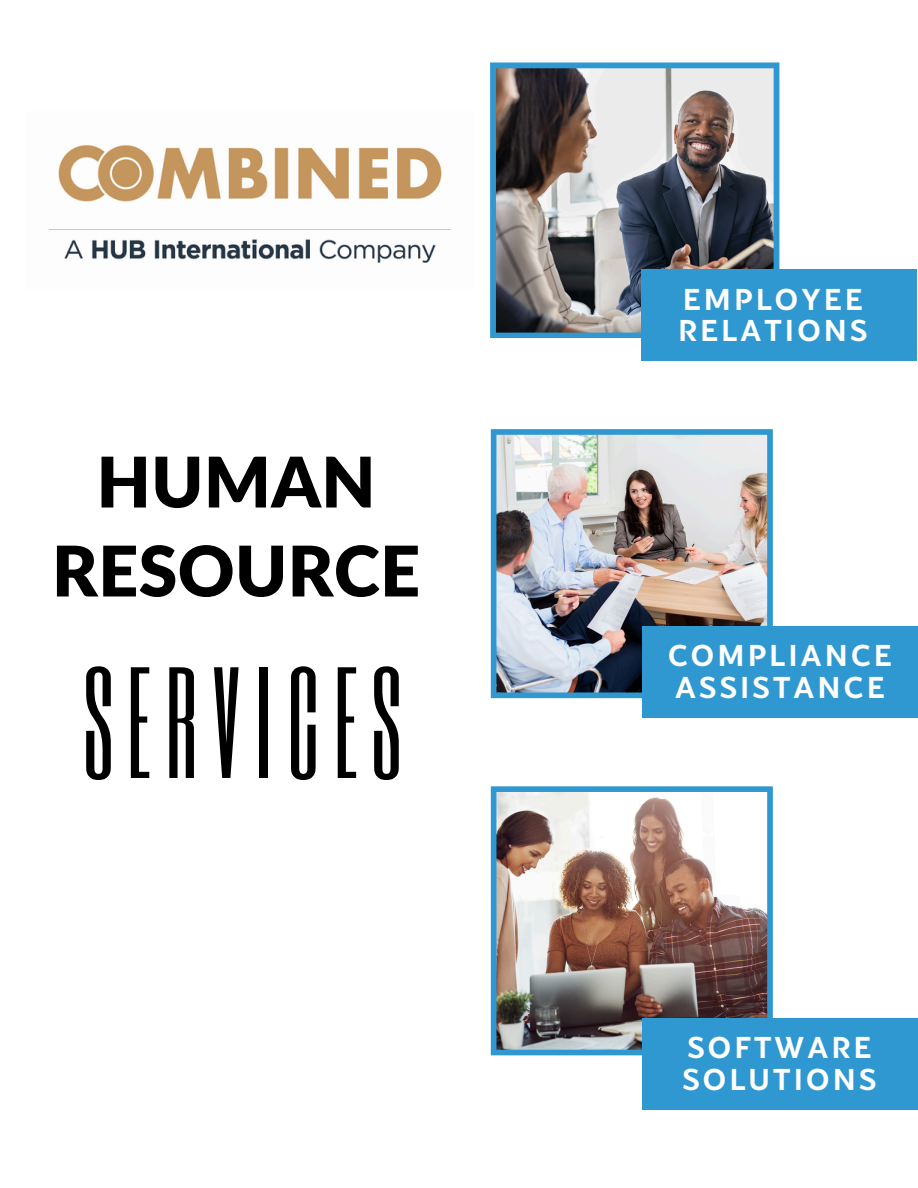
<style>
.page{position:relative;width:918px;height:1188px;background:#fff}
.page>*{position:absolute;margin:0;border:0;box-sizing:border-box;transform-origin:0 0}
.t1{font:131.25px "Six Caps";letter-spacing:.105em;color:#000}
.t2{font:900 69.75px/88.9px "Lato Latin";letter-spacing:.005em;color:#000;text-align:center}
.t3{font:700 30px/31.5px "Blacker Sans Pro";letter-spacing:.105em;color:#fff}
</style>
<div class="page">
<img style="left:491px;top:429px;width:282px;height:269px">
<img style="left:490px;top:62px;width:289px;height:276px">
<div style="left:642px;top:269px;width:275px;height:92px;background:#2f98d0"></div>
<img style="left:491px;top:786px;width:282px;height:269px">
<div style="left:643px;top:626px;width:275px;height:92px;background:#2f98d0"></div>
<div style="left:643px;top:1018px;width:275px;height:92px;background:#2f98d0"></div>
<img style="left:49px;top:144px;width:402px;height:119px">
<p class="t2" style="left:52px;top:442px;width:370px">HUMAN<br>RESOURCE</p>
<h1 class="t1" style="left:84px;top:633px;width:318px">SERVICES</h1>
<p class="t3" style="left:678px;top:282px;width:191px">EMPLOYEE<br>RELATIONS</p>
<p class="t3" style="left:668px;top:639px;width:225px">COMPLIANCE<br>ASSISTANCE</p>
<p class="t3" style="left:683px;top:1031px;width:195px">SOFTWARE<br>SOLUTIONS</p>
</div>
